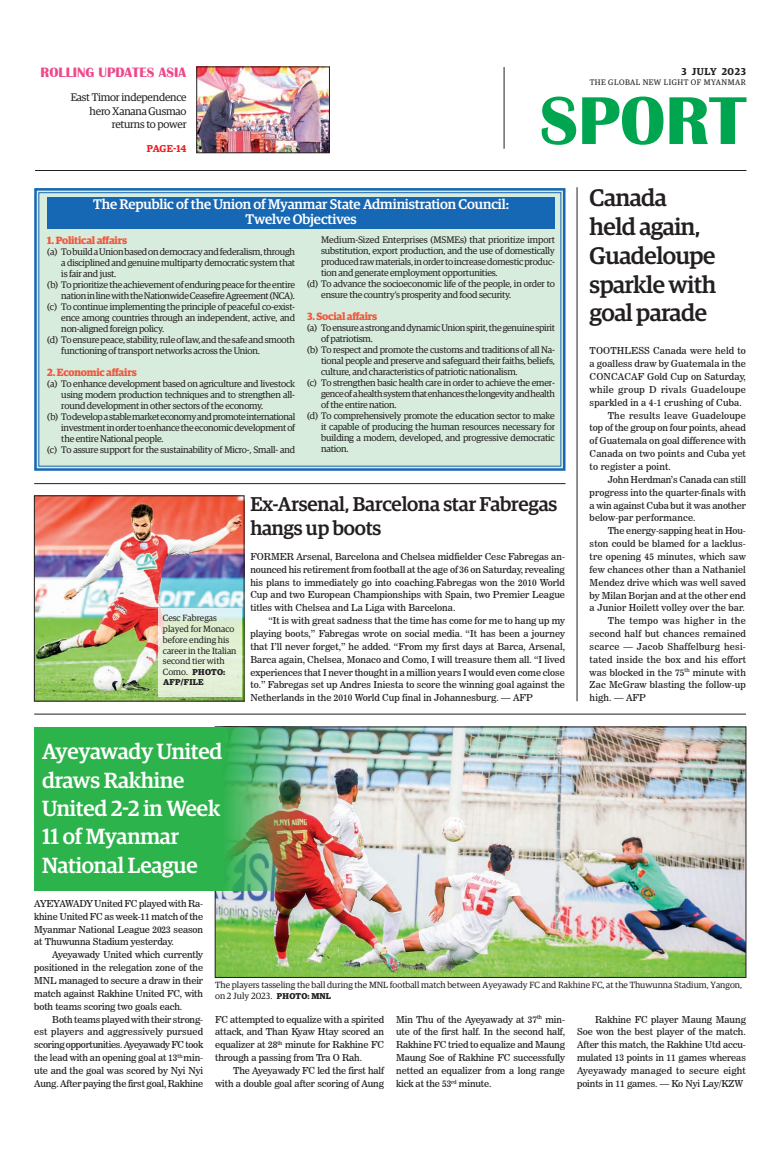
<style>
.page{position:relative;width:773px;height:1152px;background:#fff}
.page>*{position:absolute;margin:0;border:0;box-sizing:border-box;transform-origin:0 0}
.Brief_Head{font:500 24px/28.8px "Guardian Egyp";letter-spacing:-.02em;color:#231f20}
.Brief_Head-2{font:500 22px/28.4px "Guardian Egyp";letter-spacing:-.01em;color:#fff}
.Brief_Head-3{font:500 20px/24px "Guardian Egyp";letter-spacing:-.01em;color:#231f20}
.Brief_Head-4{font:500 14px "Guardian Egyp";letter-spacing:-.01em;color:#fff}
.t1{font:700 14px "Britannic";color:#ef488a}
.t2{font:11px/13.2px "Guardian Egyp";letter-spacing:-.02em;color:#231f20;text-align:right}
.Sub_Body{font:700 10.5px "Guardian Egyp";letter-spacing:-.02em;color:#f0593e}
.t3{font:600 10px "Guardian Egyp";letter-spacing:.06em;color:#231f20}
.Spill_Style{font:600 10px "Guardian Egyp";letter-spacing:-.005em;color:#ee1d23}
._2nd_Body{font:9.5px/12.9px "News 706 BT Roman C";letter-spacing:-.01em;color:#231f20;text-align:justify}
._2nd_Body-2{font:9.5px/11px "Guardian Egyp";letter-spacing:-.02em;color:#231f20;text-align:justify}
.Normal_Para{font:9.5px/12.9px "News 706 BT Roman C";letter-spacing:.01em;color:#231f20;text-align:justify}
.t4{font:9px/10.8px "Guardian Egyp";color:#231f20}
.t5{font:700 8.5px/10.2px "Guardian Egyp";letter-spacing:.02em;color:#231f20}
.t6{font:8px "Guardian Egyp";letter-spacing:.06em;color:#231f20}
.s1{font-weight:400;font-size:9px}
.s2{font-weight:700;font-size:8.5px}
</style>
<div class="page">
<svg style="left:541px;top:97px;width:205px;height:48px"></svg>
<hr style="left:35px;top:170px;width:711px;height:1px;background:#231f20">
<hr style="left:504px;top:67px;width:1px;height:82px;background:#231f20">
<img style="left:198px;top:69px;width:129px;height:82px">
<div style="left:196px;top:67px;width:133px;height:86px;border:1px solid #231f20"></div>
<div style="left:34px;top:188px;width:532px;height:283px;background:#d8ecdd"></div>
<div style="left:38px;top:192px;width:523px;height:275px;border:1px solid #1768b4"></div>
<div style="left:47px;top:197px;width:508px;height:32px;background:#1768b4"></div>
<hr style="left:34px;top:483px;width:531px;height:1px;background:#231f20">
<img style="left:36px;top:498px;width:206px;height:201px">
<img style="left:217px;top:729px;width:527px;height:247px">
<img style="left:34px;top:727px;width:300px;height:163px">
<hr style="left:34px;top:714px;width:712px;height:1px;background:#231f20">
<svg style="left:158px;top:609px;width:84px;height:88px;background:#e2efd8"></svg>
<hr style="left:576px;top:187px;width:1px;height:514px;background:#231f20">
<p class="t1" style="left:41px;top:64px;width:147px">ROLLING UPDATES ASIA</p>
<p class="t2" style="left:71px;top:90px;width:117px">East Timor independence hero Xanana Gusmao returns to power</p>
<p class="Spill_Style" style="left:147px;top:141px;width:41px">PAGE-14</p>
<p class="Brief_Head-4" style="left:93px;top:194px;width:417px">The Republic of the Union of Myanmar State Administration Council:</p>
<p class="Brief_Head-4" style="left:245px;top:209px;width:113px">Twelve Objectives</p>
<p class="Sub_Body" style="left:47px;top:232px;width:81px">1. Political affairs</p>
<p class="_2nd_Body-2" style="left:61px;top:246px;width:235px;text-indent:-14px">(a) To build a Union based on democracy and federalism, through a disciplined and genuine multiparty democratic system that is fair and just.</p>
<p class="_2nd_Body-2" style="left:47px;top:279px;width:249px;text-align:right">(b) To prioritize the achievement of enduring peace for the entire nation in line with the Nationwide Ceasefire Agreement (NCA).</p>
<p class="_2nd_Body-2" style="left:61px;top:301px;width:235px;text-indent:-14px">(c) To continue implementing the principle of peaceful co-exist&shy;ence among countries through an independent, active, and non-aligned foreign policy.</p>
<p class="_2nd_Body-2" style="left:61px;top:334px;width:235px;text-indent:-14px">(d) To ensure peace, stability, rule of law, and the safe and smooth functioning of transport networks across the Union.</p>
<p class="Sub_Body" style="left:47px;top:364px;width:91px">2. Economic affairs</p>
<p class="_2nd_Body-2" style="left:61px;top:378px;width:235px;text-indent:-14px">(a) To enhance development based on agriculture and livestock using modern production techniques and to strengthen all&shy;round development in other sectors of the economy.</p>
<p class="_2nd_Body-2" style="left:61px;top:411px;width:235px;text-indent:-14px">(b) To develop a stable market economy and promote international investment in order to enhance the economic development of the entire National people.</p>
<p class="_2nd_Body-2" style="left:47px;top:444px;width:249px">(c) To assure support for the sustainability of Micro-, Small- and</p>
<p class="_2nd_Body-2" style="left:321px;top:234px;width:235px">Medium-Sized Enterprises (MSMEs) that prioritize import substitution, export production, and the use of domestically produced raw materials, in order to increase domestic produc&shy;tion and generate employment opportunities.</p>
<p class="_2nd_Body-2" style="left:321px;top:278px;width:235px;text-indent:-14px">(d) To advance the socioeconomic life of the people, in order to ensure the country’s prosperity and food security.</p>
<p class="Sub_Body" style="left:307px;top:309px;width:72px">3. Social affairs</p>
<p class="_2nd_Body-2" style="left:321px;top:322px;width:235px;text-indent:-14px">(a) To ensure a strong and dynamic Union spirit, the genuine spirit of patriotism.</p>
<p class="_2nd_Body-2" style="left:321px;top:344px;width:235px;text-indent:-14px">(b) To respect and promote the customs and traditions of all Na&shy;tional people and preserve and safeguard their faiths, beliefs, culture, and characteristics of patriotic nationalism.</p>
<p class="_2nd_Body-2" style="left:321px;top:377px;width:235px;text-indent:-14px">(c) To strengthen basic health care in order to achieve the emer&shy;gence of a health system that enhances the longevity and health of the entire nation.</p>
<p class="_2nd_Body-2" style="left:321px;top:410px;width:235px;text-indent:-14px">(d) To comprehensively promote the education sector to make it capable of producing the human resources necessary for building a modern, developed, and progressive democratic nation.</p>
<p class="t4" style="left:163px;top:612px;width:75px">Cesc Fabregas played for Monaco before ending his career in the Italian second tier with</p>
<p class="t5" style="left:163px;top:666px;width:64px"><span class="s1">Como.</span> PHOTO:<br>AFP/FILE</p>
<p class="Brief_Head-3" style="left:250px;top:491px;width:308px">Ex-Arsenal, Barcelona star Fabregas hangs up boots</p>
<p class="Normal_Para" style="left:250px;top:550px;width:316px">FORMER Arsenal, Barcelona and Chelsea midfielder Cesc Fabregas an&shy;nounced his retirement from football at the age of 36 on Saturday, revealing his plans to immediately go into coaching.Fabregas won the 2010 World Cup and two European Championships with Spain, two Premier League titles with Chelsea and La Liga with Barcelona.</p>
<p class="_2nd_Body" style="left:250px;top:614px;width:316px;text-indent:18px">“It is with great sadness that the time has come for me to hang up my playing boots,” Fabregas wrote on social media. “It has been a journey that I’ll never forget,” he added. “From my first days at Barca, Arsenal, Barca again, Chelsea, Monaco and Como, I will treasure them all. “I lived experiences that I never thought in a million years I would even come close to.” Fabregas set up Andres Iniesta to score the winning goal against the Netherlands in the 2010 World Cup final in Johannesburg. — AFP</p>
<p class="Brief_Head-2" style="left:42px;top:736px;width:182px">Ayeyawady United draws Rakhine<br>United 2-2 in Week<br>11 of Myanmar<br>National League</p>
<p class="t3" style="left:681px;top:64px;width:66px">3 JULY 2023</p>
<p class="t6" style="left:589px;top:76px;width:158px">THE GLOBAL NEW LIGHT OF MYANMAR</p>
<p class="Brief_Head" style="left:589px;top:182px;width:128px">Canada held again,<br>Guadeloupe sparkle with goal parade</p>
<p class="Normal_Para" style="left:589px;top:344px;width:158px">TOOTHLESS Canada were held to a goalless draw by Guatemala in the CONCACAF Gold Cup on Saturday, while group D rivals Guadeloupe sparkled in a 4-1 crushing of Cuba.</p>
<p class="_2nd_Body" style="left:589px;top:409px;width:158px;text-indent:18px">The results leave Guadeloupe top of the group on four points, ahead of Guatemala on goal difference with Canada on two points and Cuba yet to register a point.</p>
<p class="_2nd_Body" style="left:589px;top:473px;width:158px;text-indent:18px">John Herdman’s Canada can still progress into the quarter-finals with a win against Cuba but it was another below-par performance.</p>
<p class="_2nd_Body" style="left:589px;top:524px;width:158px;text-indent:18px">The energy-sapping heat in Hou&shy;ston could be blamed for a lacklus&shy;tre opening 45 minutes, which saw few chances other than a Nathaniel Mendez drive which was well saved by Milan Borjan and at the other end a Junior Hoilett volley over the bar.</p>
<p class="_2nd_Body" style="left:589px;top:614px;width:158px;text-indent:18px">The tempo was higher in the second half but chances remained scarce — Jacob Shaffelburg hesi&shy;tated inside the box and his effort was blocked in the 75<sup>th</sup> minute with Zac McGraw blasting the follow-up high. — AFP</p>
<p class="_2nd_Body" style="left:34px;top:897px;width:170px">AYEYAWADY United FC played with Ra&shy;khine United FC as week-11 match of the Myanmar National League 2023 season at Thuwunna Stadium yesterday.</p>
<p class="_2nd_Body" style="left:34px;top:948px;width:170px;text-indent:18px">Ayeyawady United which currently positioned in the relegation zone of the MNL managed to secure a draw in their match against Rakhine United FC, with both teams scoring two goals each.</p>
<p class="_2nd_Body" style="left:34px;top:1013px;width:170px;text-indent:18px">Both teams played with their strong&shy;est players and aggressively pursued scoring opportunities. Ayeyawady FC took the lead with an opening goal at 13<sup>th</sup> min&shy;ute and the goal was scored by Nyi Nyi Aung. After paying the first goal, Rakhine</p>
<p class="_2nd_Body" style="left:215px;top:1013px;width:170px">FC attempted to equalize with a spirited attack, and Than Kyaw Htay scored an equalizer at 28<sup>th</sup> minute for Rakhine FC through a passing from Tra O Rah.</p>
<p class="t4" style="left:215px;top:979px;width:528px">The players tasseling the ball during the MNL football match between Ayeyawady FC and Rakhine FC, at the Thuwunna Stadium, Yangon, on 2 July 2023. <span class="s2">PHOTO: MNL</span></p>
<p class="_2nd_Body" style="left:396px;top:1013px;width:170px">Min Thu of the Ayeyawady at 37<sup>th</sup> min&shy;ute of the first half. In the second half, Rakhine FC tried to equalize and Maung Maung Soe of Rakhine FC successfully netted an equalizer from a long range kick at the 53<sup>rd</sup> minute.</p>
<p class="_2nd_Body" style="left:577px;top:1013px;width:170px;text-indent:18px">Rakhine FC player Maung Maung Soe won the best player of the match.<br>After this match, the Rakhine Utd accu&shy;mulated 13 points in 11 games whereas Ayeyawady managed to secure eight points in 11 games. — Ko Nyi Lay/KZW</p>
<p class="_2nd_Body" style="left:215px;top:1064px;width:170px;text-align:right">The Ayeyawady FC led the first half with a double goal after scoring of Aung</p>
</div>
